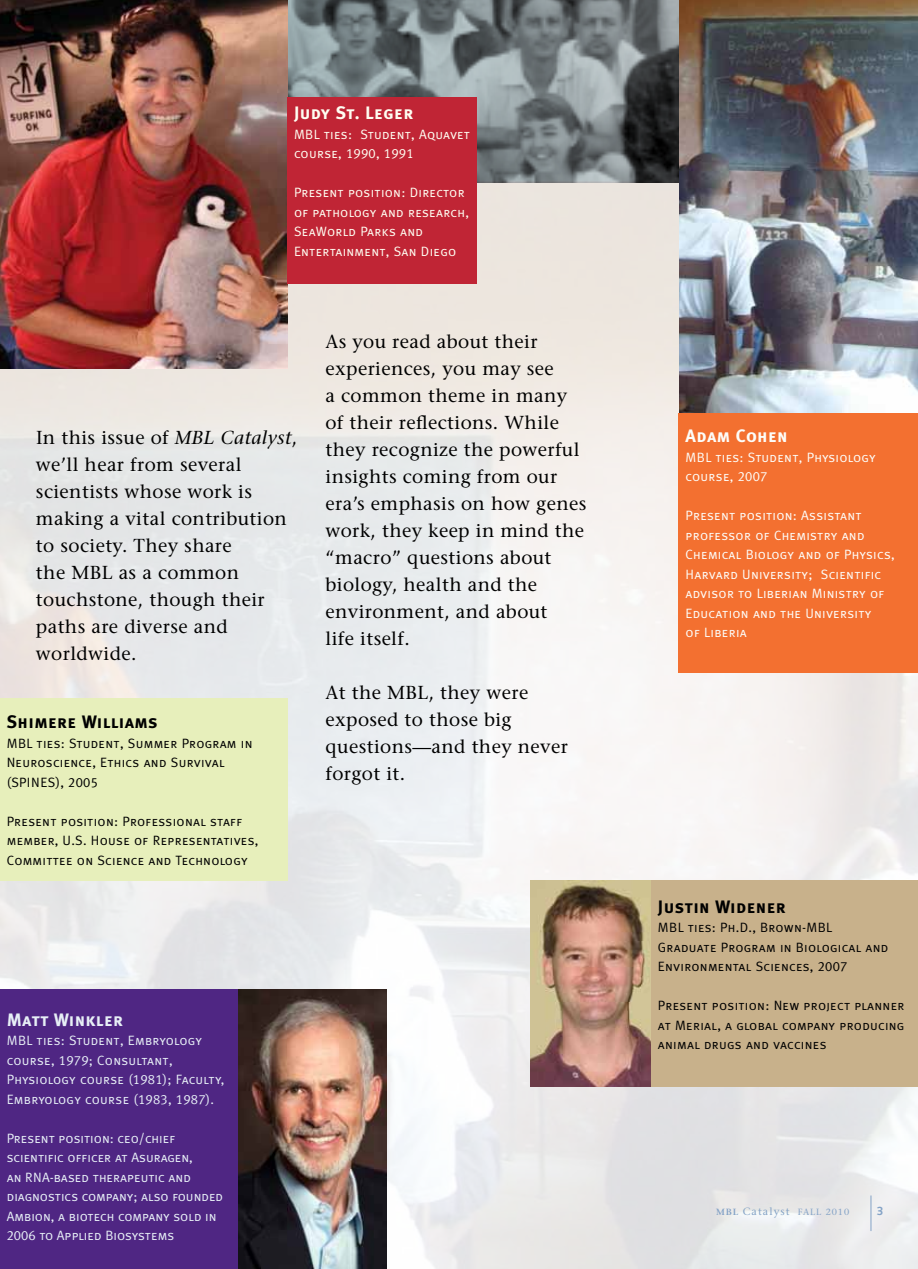
<style>
.page{position:relative;width:918px;height:1269px;background:#fff}
.page>*{position:absolute;margin:0;border:0;box-sizing:border-box;transform-origin:0 0}
.t1{font:18.75px/27px "Stone Serif";letter-spacing:.02em;color:#000}
.t2{font:18px "Meta Plus Bold Caps";letter-spacing:.02em;color:#000}
.t3{font:18px "Meta Plus Bold Caps";letter-spacing:.02em;color:#fffef2}
.t4{font:18px "Meta Plus Bold Caps";letter-spacing:.02em;color:#e7eff6}
.t5{font:18px "Meta Plus Bold Caps";letter-spacing:.02em;color:#fdfdf9}
.t6{font:13.5px/19.5px "Meta Plus Normal Caps";letter-spacing:.02em;color:#000}
.t7{font:13.5px/19.5px "Meta Plus Normal Caps";letter-spacing:.02em;color:#fdfdf9}
.t8{font:13.5px/19.5px "Meta Plus Normal Caps";color:#e7eff6}
.t9{font:13.5px/19.5px "Meta Plus Normal Caps";letter-spacing:.02em;color:#fffef2}
.t10{font:13.5px/19.5px "Meta Plus Normal Caps";letter-spacing:.02em;color:#e7eff6}
.t11{font:700 12px "Syntax";color:#83a2c6}
.t12{font:10.5px "Stone Serif";letter-spacing:.1em;color:#83a2c6}
.t13{font:9px "Stone Serif";color:#83a2c6}
.s1{font-style:italic}
.s2{font-weight:600;font-size:9px}
.s3{font-size:9px}
</style>
<div class="page">
<img style="left:0;top:183px;width:918px;height:1086px">
<svg style="left:288px;top:0;width:392px;height:183px;background:#70787b"></svg>
<img style="left:530px;top:881px;width:121px;height:206px">
<img style="left:238px;top:989px;width:149px;height:280px">
<div style="left:0;top:989px;width:238px;height:280px;background:#4f2683"></div>
<div style="left:651px;top:881px;width:267px;height:206px;background:#c8b18b"></div>
<div style="left:0;top:699px;width:288px;height:182px;background:#e7efbb"></div>
<img style="left:680px;top:0;width:238px;height:413px">
<img style="left:0;top:0;width:288px;height:369px">
<div style="left:287px;top:97px;width:190px;height:187px;background:#c02535"></div>
<div style="left:679px;top:413px;width:238px;height:260px;background:#f37030"></div>
<hr style="left:871px;top:1196px;width:1px;height:35px;background:#83a2c6">
<p class="t3" style="left:294px;top:103px;width:121px">Judy St. Leger</p>
<p class="t9" style="left:294px;top:124px;width:178px">MBL ties: Student, Aquavet course, 1990, 1991</p>
<p class="t9" style="left:294px;top:183px;width:176px">Present position: Director of pathology and research,<br>SeaWorld Parks and<br>Entertainment, San Diego</p>
<p class="t1" style="left:36px;top:424px;width:263px">In this issue of <span class="s1">MBL Catalyst</span>, we’ll hear from several scientists whose work is making a vital contribution to society. They share<br>the MBL as a common touchstone, though their paths are diverse and worldwide.</p>
<p class="t2" style="left:7px;top:712px;width:153px">Shimere Williams</p>
<p class="t6" style="left:7px;top:733px;width:247px">MBL ties: Student, Summer Program in<br>Neuroscience, Ethics and Survival (SPINES), 2005</p>
<p class="t6" style="left:7px;top:811px;width:253px">Present position: Professional staff member, U.S. House of Representatives,<br>Committee on Science and Technology</p>
<p class="t1" style="left:325px;top:328px;width:262px">As you read about their experiences, you may see<br>a common theme in many of their reflections. While they recognize the powerful insights coming from our era’s emphasis on how genes work, they keep in mind the “macro” questions about biology, health and the environment, and about<br>life itself.</p>
<p class="t1" style="left:325px;top:679px;width:244px">At the MBL, they were exposed to those big questions—and they never forgot it.</p>
<p class="t4" style="left:7px;top:1009px;width:118px">Matt Winkler</p>
<p class="t10" style="left:7px;top:1031px;width:219px">MBL ties: Student, Embryology course, 1979; Consultant,<br>Physiology course (1981); Faculty,<br>Embryology course (1983, 1987).</p>
<p class="t8" style="left:7px;top:1128px;width:218px">Present position: ceo/chief scientific officer at Asuragen,<br>an RNA-based therapeutic and diagnostics company; also founded<br>Ambion, a biotech company sold in<br>2006 to Applied Biosystems</p>
<p class="t5" style="left:686px;top:426px;width:104px">Adam Cohen</p>
<p class="t7" style="left:686px;top:447px;width:192px">MBL ties: Student, Physiology course, 2007</p>
<p class="t7" style="left:686px;top:506px;width:211px">Present position: Assistant professor of Chemistry and<br>Chemical Biology and of Physics,<br>Harvard University; Scientific advisor to Liberian Ministry of<br>Education and the University<br>of Liberia</p>
<p class="t2" style="left:658px;top:896px;width:129px">Justin Widener</p>
<p class="t6" style="left:658px;top:918px;width:232px">MBL ties: Ph.D., Brown-MBL<br>Graduate Program in Biological and<br>Environmental Sciences, 2007</p>
<p class="t6" style="left:658px;top:996px;width:248px;text-align:justify">Present position: New project planner at Merial, a global company producing animal drugs and vaccines</p>
<p class="t12" style="left:716px;top:1205px;width:91px"><span class="s2">MBL</span> Catalyst <span class="s3">Fall</span></p>
<p class="t13" style="left:826px;top:1207px;width:25px">2010</p>
<p class="t11" style="left:877px;top:1204px;width:8px">3</p>
</div>
